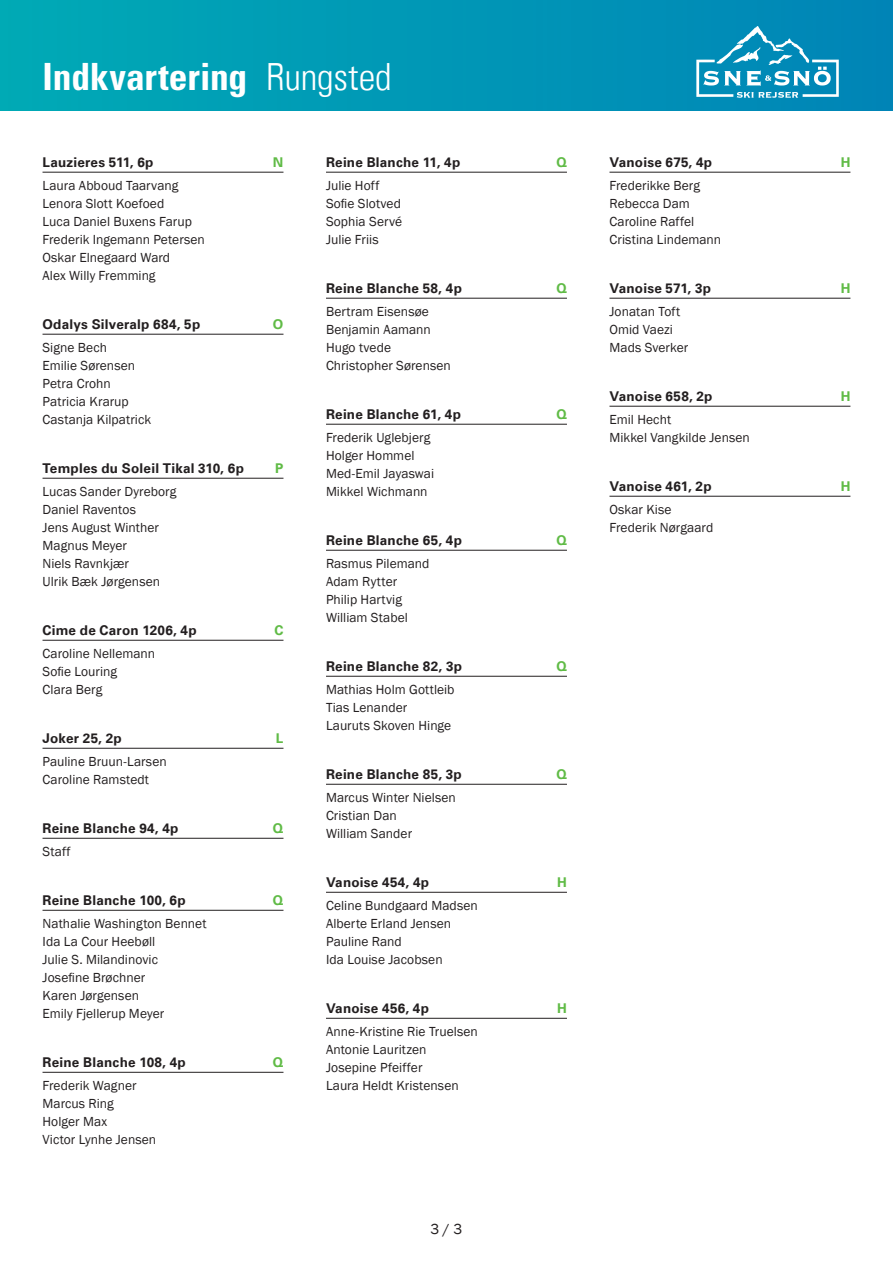
<style>
.page{position:relative;width:893px;height:1263px;background:#fff}
.page>*{position:absolute;margin:0;border:0;box-sizing:border-box;transform-origin:0 0}
.t1{font:700 condensed 37.5px "Univers LT Std";letter-spacing:-.005em;color:#fff}
.t2{font:15px "Franklin Gothic";color:#231f20}
.t3{font:13.5px/18px "Franklin Gothic";letter-spacing:.005em;color:#231f20}
.t4{font:italic 700 13.5px "Univers";letter-spacing:.015em;color:#231f20}
.t5{font:italic 700 13.5px "Univers";color:#60bb46}
.s1{font-family:"Univers";font-weight:300}
</style>
<div class="page">
<hr style="left:43px;top:172px;width:240px;height:1px;background:#231f20">
<hr style="left:43px;top:334px;width:240px;height:1px;background:#231f20">
<hr style="left:43px;top:478px;width:240px;height:1px;background:#231f20">
<hr style="left:43px;top:640px;width:240px;height:1px;background:#231f20">
<hr style="left:43px;top:748px;width:240px;height:1px;background:#231f20">
<hr style="left:43px;top:838px;width:240px;height:1px;background:#231f20">
<hr style="left:43px;top:910px;width:240px;height:1px;background:#231f20">
<hr style="left:43px;top:1072px;width:240px;height:1px;background:#231f20">
<div style="left:0;top:0;width:893px;height:110px;background:linear-gradient(to right,#00a9b5,#0085b7)"></div>
<svg style="left:696px;top:26px;width:143px;height:72px;background:#35a2c5"></svg>
<hr style="left:326px;top:172px;width:241px;height:1px;background:#231f20">
<hr style="left:326px;top:298px;width:241px;height:1px;background:#231f20">
<hr style="left:326px;top:424px;width:241px;height:1px;background:#231f20">
<hr style="left:326px;top:550px;width:241px;height:1px;background:#231f20">
<hr style="left:326px;top:676px;width:241px;height:1px;background:#231f20">
<hr style="left:326px;top:784px;width:241px;height:1px;background:#231f20">
<hr style="left:326px;top:892px;width:241px;height:1px;background:#231f20">
<hr style="left:326px;top:1018px;width:241px;height:1px;background:#231f20">
<hr style="left:609px;top:172px;width:241px;height:1px;background:#231f20">
<hr style="left:609px;top:298px;width:241px;height:1px;background:#231f20">
<hr style="left:609px;top:406px;width:241px;height:1px;background:#231f20">
<hr style="left:609px;top:496px;width:241px;height:1px;background:#231f20">
<h1 class="t1" style="left:43px;top:54px;width:351px">Indkvartering <span class="s1">Rungsted</span></h1>
<p class="t4" style="left:43px;top:155px;width:113px">Lauzieres 511, 6p</p>
<p class="t5" style="left:273px;top:155px;width:12px">N</p>
<p class="t3" style="left:43px;top:177px;width:164px">Laura Abboud Taarvang<br>Lenora Slott Koefoed<br>Luca Daniel Buxens Farup<br>Frederik Ingemann Petersen<br>Oskar Elnegaard Ward<br>Alex Willy Fremming</p>
<p class="t4" style="left:43px;top:317px;width:159px">Odalys Silveralp 684, 5p</p>
<p class="t5" style="left:273px;top:317px;width:12px">O</p>
<p class="t3" style="left:43px;top:339px;width:110px">Signe Bech<br>Emilie Sørensen<br>Petra Crohn<br>Patricia Krarup<br>Castanja Kilpatrick</p>
<p class="t4" style="left:43px;top:461px;width:203px">Temples du Soleil Tikal 310, 6p</p>
<p class="t5" style="left:275px;top:461px;width:10px">P</p>
<p class="t3" style="left:43px;top:483px;width:135px">Lucas Sander Dyreborg<br>Daniel Raventos<br>Jens August Winther<br>Magnus Meyer<br>Niels Ravnkjær<br>Ulrik Bæk Jørgensen</p>
<p class="t4" style="left:43px;top:623px;width:156px">Cime de Caron 1206, 4p</p>
<p class="t5" style="left:274px;top:623px;width:11px">C</p>
<p class="t3" style="left:43px;top:645px;width:114px">Caroline Nellemann<br>Sofie Louring<br>Clara Berg</p>
<p class="t4" style="left:43px;top:731px;width:81px">Joker 25, 2p</p>
<p class="t5" style="left:276px;top:731px;width:9px">L</p>
<p class="t3" style="left:43px;top:753px;width:126px">Pauline Bruun-Larsen<br>Caroline Ramstedt</p>
<p class="t4" style="left:43px;top:821px;width:138px">Reine Blanche 94, 4p</p>
<p class="t5" style="left:273px;top:821px;width:12px">Q</p>
<p class="t3" style="left:43px;top:843px;width:30px">Staff</p>
<p class="t4" style="left:43px;top:893px;width:145px">Reine Blanche 100, 6p</p>
<p class="t5" style="left:273px;top:893px;width:12px">Q</p>
<p class="t3" style="left:43px;top:915px;width:166px">Nathalie Washington Bennet<br>Ida La Cour Heebøll<br>Julie S. Milandinovic<br>Josefine Brøchner<br>Karen Jørgensen<br>Emily Fjellerup Meyer</p>
<p class="t4" style="left:43px;top:1055px;width:145px">Reine Blanche 108, 4p</p>
<p class="t5" style="left:273px;top:1055px;width:12px">Q</p>
<p class="t3" style="left:43px;top:1077px;width:115px">Frederik Wagner<br>Marcus Ring<br>Holger Max<br>Victor Lynhe Jensen</p>
<p class="t4" style="left:326px;top:155px;width:136px">Reine Blanche 11, 4p</p>
<p class="t5" style="left:556px;top:155px;width:12px">Q</p>
<p class="t3" style="left:326px;top:177px;width:78px">Julie Hoff<br>Sofie Slotved<br>Sophia Servé<br>Julie Friis</p>
<p class="t4" style="left:326px;top:281px;width:137px">Reine Blanche 58, 4p</p>
<p class="t5" style="left:556px;top:281px;width:12px">Q</p>
<p class="t3" style="left:326px;top:303px;width:126px">Bertram Eisensøe<br>Benjamin Aamann<br>Hugo tvede<br>Christopher Sørensen</p>
<p class="t4" style="left:326px;top:407px;width:137px">Reine Blanche 61, 4p</p>
<p class="t5" style="left:556px;top:407px;width:12px">Q</p>
<p class="t3" style="left:326px;top:429px;width:110px">Frederik Uglebjerg<br>Holger Hommel<br>Med-Emil Jayaswai<br>Mikkel Wichmann</p>
<p class="t4" style="left:326px;top:533px;width:137px">Reine Blanche 65, 4p</p>
<p class="t5" style="left:556px;top:533px;width:12px">Q</p>
<p class="t3" style="left:326px;top:555px;width:105px">Rasmus Pilemand<br>Adam Rytter<br>Philip Hartvig<br>William Stabel</p>
<p class="t4" style="left:326px;top:659px;width:138px">Reine Blanche 82, 3p</p>
<p class="t5" style="left:556px;top:659px;width:12px">Q</p>
<p class="t3" style="left:326px;top:681px;width:130px">Mathias Holm Gottleib<br>Tias Lenander<br>Lauruts Skoven Hinge</p>
<p class="t4" style="left:326px;top:767px;width:137px">Reine Blanche 85, 3p</p>
<p class="t5" style="left:556px;top:767px;width:12px">Q</p>
<p class="t3" style="left:326px;top:789px;width:131px">Marcus Winter Nielsen<br>Cristian Dan<br>William Sander</p>
<p class="t4" style="left:326px;top:875px;width:105px">Vanoise 454, 4p</p>
<p class="t5" style="left:557px;top:875px;width:11px">H</p>
<p class="t3" style="left:326px;top:897px;width:153px">Celine Bundgaard Madsen<br>Alberte Erland Jensen<br>Pauline Rand<br>Ida Louise Jacobsen</p>
<p class="t4" style="left:326px;top:1001px;width:105px">Vanoise 456, 4p</p>
<p class="t5" style="left:557px;top:1001px;width:11px">H</p>
<p class="t3" style="left:326px;top:1023px;width:153px">Anne-Kristine Rie Truelsen<br>Antonie Lauritzen<br>Josepine Pfeiffer<br>Laura Heldt Kristensen</p>
<p class="t2" style="left:430px;top:1219px;width:33px">3 / 3</p>
<p class="t4" style="left:609px;top:155px;width:104px">Vanoise 675, 4p</p>
<p class="t5" style="left:841px;top:155px;width:11px">H</p>
<p class="t3" style="left:609px;top:177px;width:113px">Frederikke Berg<br>Rebecca Dam<br>Caroline Raffel<br>Cristina Lindemann</p>
<p class="t4" style="left:609px;top:281px;width:103px">Vanoise 571, 3p</p>
<p class="t5" style="left:841px;top:281px;width:11px">H</p>
<p class="t3" style="left:609px;top:303px;width:80px">Jonatan Toft<br>Omid Vaezi<br>Mads Sverker</p>
<p class="t4" style="left:609px;top:389px;width:105px">Vanoise 658, 2p</p>
<p class="t5" style="left:841px;top:389px;width:11px">H</p>
<p class="t3" style="left:609px;top:411px;width:142px">Emil Hecht<br>Mikkel Vangkilde Jensen</p>
<p class="t4" style="left:609px;top:479px;width:104px">Vanoise 461, 2p</p>
<p class="t5" style="left:841px;top:479px;width:11px">H</p>
<p class="t3" style="left:609px;top:501px;width:105px">Oskar Kise<br>Frederik Nørgaard</p>
</div>
